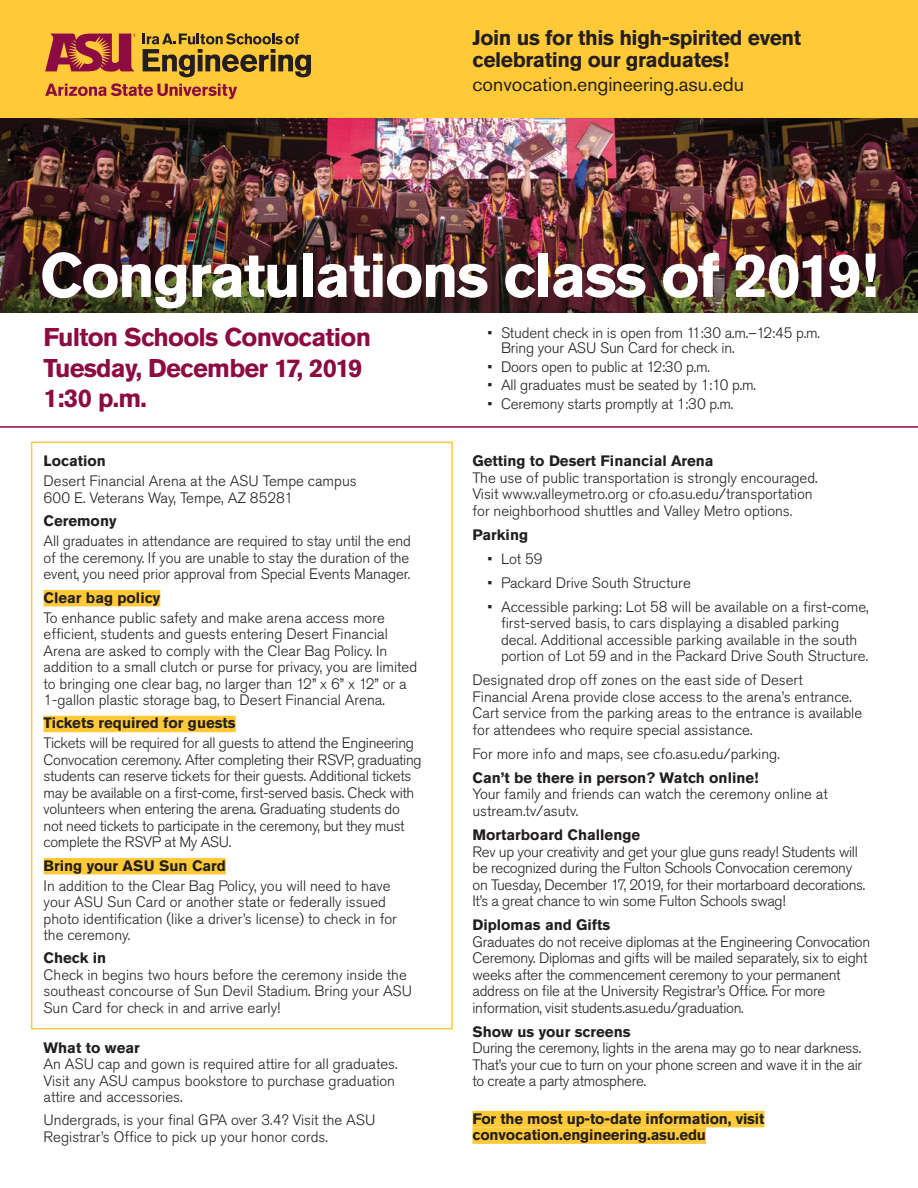
<style>
.page{position:relative;width:918px;height:1188px;background:#fff}
.page>*{position:absolute;margin:0;border:0;box-sizing:border-box;transform-origin:0 0}
.t1{font:700 61.5px "Akzidenz Grotesk Pro";letter-spacing:-.03em;color:#fff}
.Paragraph_Style_1{font:700 25.5px/30.6px "Akzidenz Grotesk Pro";letter-spacing:-.03em;color:#8c0b42}
.t2{font:700 21px/22.5px "Akzidenz Grotesk Pro";letter-spacing:-.02em;color:#231f20}
.t3{font:19.5px "Akzidenz Grotesk Pro";color:#231f20}
.Paragraph_Style_1-2{font:300 15px/16.5px "Akzidenz Grotesk Pro";color:#231f20}
.Paragraph_Style_1-3{font:300 15px/16.5px "Akzidenz Grotesk Pro";letter-spacing:-.02em;color:#231f20}
.Paragraph_Style_1-4{font:700 15px/16.5px "Akzidenz Grotesk Pro";color:#231f20}
.s1{font-weight:700}
</style>
<div class="page">
<div style="left:0;top:0;width:918px;height:313px;background:#ffc938"></div>
<img style="left:0;top:119px;width:918px;height:193px">
<svg style="left:45px;top:83px;width:192px;height:16px"></svg>
<svg style="left:45px;top:34px;width:91px;height:38px"></svg>
<svg style="left:143px;top:33px;width:168px;height:44px"></svg>
<hr style="left:0;top:426px;width:918px;height:2px;background:#8c0b42">
<div style="left:31px;top:442px;width:422px;height:587px;border:2px solid #ffc938"></div>
<div style="left:44px;top:590px;width:116px;height:16px;background:#ffc938"></div>
<div style="left:44px;top:716px;width:192px;height:16px;background:#ffc938"></div>
<div style="left:44px;top:858px;width:182px;height:16px;background:#ffc938"></div>
<div style="left:472px;top:1111px;width:293px;height:16px;background:#ffc938"></div>
<div style="left:472px;top:1127px;width:234px;height:17px;background:#ffc938"></div>
<p class="t2" style="left:472px;top:26px;width:330px">Join us for this high-spirited event celebrating our graduates!</p>
<p class="t3" style="left:472px;top:72px;width:273px">convocation.engineering.asu.edu</p>
<p class="t1" style="left:40px;top:236px;width:840px">Congratulations class of 2019!</p>
<p class="Paragraph_Style_1" style="left:44px;top:321px;width:329px">Fulton Schools Convocation<br>Tuesday, December 17, 2019<br>1:30 p.m.</p>
<p class="Paragraph_Style_1-2" style="left:501px;top:325px;width:321px;line-height:15px;text-indent:-14px">• Student check in is open from 11:30 a.m.–12:45 p.m.<br>Bring your ASU Sun Card for check in.</p>
<p class="Paragraph_Style_1-2" style="left:488px;top:358px;width:224px">• Doors open to public at 12:30 p.m.</p>
<p class="Paragraph_Style_1-2" style="left:488px;top:377px;width:270px">• All graduates must be seated by 1:10 p.m.</p>
<p class="Paragraph_Style_1-2" style="left:488px;top:395px;width:247px">• Ceremony starts promptly at 1:30 p.m.</p>
<p class="Paragraph_Style_1-4" style="left:44px;top:453px;width:64px">Location</p>
<p class="Paragraph_Style_1-2" style="left:44px;top:473px;width:315px">Desert Financial Arena at the ASU Tempe campus<br>600 E. Veterans Way, Tempe, AZ 85281</p>
<p class="Paragraph_Style_1-4" style="left:44px;top:513px;width:75px">Ceremony</p>
<p class="Paragraph_Style_1-2" style="left:44px;top:533px;width:369px;text-align:justify">All graduates in attendance are required to stay until the end of the ceremony. If you are unable to stay the duration of the event, you need prior approval from Special Events Manager.</p>
<p class="Paragraph_Style_1-4" style="left:44px;top:589px;width:118px">Clear bag policy</p>
<p class="Paragraph_Style_1-2" style="left:44px;top:609px;width:375px">To enhance public safety and make arena access more efficient, students and guests entering Desert Financial Arena are asked to comply with the Clear Bag Policy. In addition to a small clutch or purse for privacy, you are limited to bringing one clear bag, no larger than 12” x 6” x 12” or a 1-gallon plastic storage bag, to Desert Financial Arena.</p>
<p class="Paragraph_Style_1-4" style="left:44px;top:715px;width:194px">Tickets required for guests</p>
<p class="Paragraph_Style_1-3" style="left:44px;top:735px;width:380px">Tickets will be required for all guests to attend the Engineering Convocation ceremony. After completing their RSVP, graduating students can reserve tickets for their guests. Additional tickets may be available on a first-come, first-served basis. Check with volunteers when entering the arena. Graduating students do not need tickets to participate in the ceremony, but they must complete the RSVP at My ASU.</p>
<p class="Paragraph_Style_1-4" style="left:44px;top:857px;width:184px">Bring your ASU Sun Card</p>
<p class="Paragraph_Style_1-2" style="left:44px;top:877px;width:355px">In addition to the Clear Bag Policy, you will need to have your ASU Sun Card or another state or federally issued photo identification (like a driver’s license) to check in for the ceremony.</p>
<p class="Paragraph_Style_1-4" style="left:44px;top:950px;width:64px">Check in</p>
<p class="Paragraph_Style_1-2" style="left:44px;top:966px;width:370px">Check in begins two hours before the ceremony inside the southeast concourse of Sun Devil Stadium. Bring your ASU<br>Sun Card for check in and arrive early!</p>
<p class="Paragraph_Style_1-2" style="left:44px;top:1039px;width:356px"><span class="s1">What to wear<br></span>An ASU cap and gown is required attire for all graduates.<br>Visit any ASU campus bookstore to purchase graduation attire and accessories.</p>
<p class="Paragraph_Style_1-2" style="left:44px;top:1112px;width:333px">Undergrads, is your final GPA over 3.4? Visit the ASU<br>Registrar’s Office to pick up your honor cords.</p>
<p class="Paragraph_Style_1-2" style="left:472px;top:453px;width:347px"><span class="s1">Getting to Desert Financial Arena<br></span>The use of public transportation is strongly encouraged.<br>Visit www.valleymetro.org or cfo.asu.edu/transportation for neighborhood shuttles and Valley Metro options.</p>
<p class="Paragraph_Style_1-4" style="left:472px;top:526px;width:57px">Parking</p>
<p class="Paragraph_Style_1-2" style="left:488px;top:550px;width:57px">• Lot 59</p>
<p class="Paragraph_Style_1-2" style="left:488px;top:574px;width:205px">• Packard Drive South Structure</p>
<p class="Paragraph_Style_1-2" style="left:501px;top:598px;width:369px;text-indent:-14px">• Accessible parking: Lot 58 will be available on a first-come, first-served basis, to cars displaying a disabled parking decal. Additional accessible parking available in the south portion of Lot 59 and in the Packard Drive South Structure.</p>
<p class="Paragraph_Style_1-2" style="left:472px;top:672px;width:391px">Designated drop off zones on the east side of Desert<br>Financial Arena provide close access to the arena’s entrance.<br>Cart service from the parking areas to the entrance is available for attendees who require special assistance.</p>
<p class="Paragraph_Style_1-2" style="left:472px;top:745px;width:309px">For more info and maps, see cfo.asu.edu/parking.</p>
<p class="Paragraph_Style_1-2" style="left:472px;top:769px;width:357px"><span class="s1">Can’t be there in person? Watch online!<br></span>Your family and friends can watch the ceremony online at ustream.tv/asutv.</p>
<p class="Paragraph_Style_1-3" style="left:472px;top:827px;width:394px"><span class="s1">Mortarboard Challenge<br></span>Rev up your creativity and get your glue guns ready! Students will be recognized during the Fulton Schools Convocation ceremony on Tuesday, December 17, 2019, for their mortarboard decorations.<br>It’s a great chance to win some Fulton Schools swag!</p>
<p class="Paragraph_Style_1-3" style="left:472px;top:917px;width:399px"><span class="s1">Diplomas and Gifts<br></span>Graduates do not receive diplomas at the Engineering Convocation Ceremony. Diplomas and gifts will be mailed separately, six to eight weeks after the commencement ceremony to your permanent address on file at the University Registrar’s Office. For more information, visit students.asu.edu/graduation.</p>
<p class="Paragraph_Style_1-3" style="left:472px;top:1023px;width:391px"><span class="s1">Show us your screens<br></span>During the ceremony, lights in the arena may go to near darkness.<br>That’s your cue to turn on your phone screen and wave it in the air to create a party atmosphere.</p>
<p class="Paragraph_Style_1-4" style="left:472px;top:1110px;width:294px">For the most up-to-date information, visit convocation.engineering.asu.edu</p>
</div>
